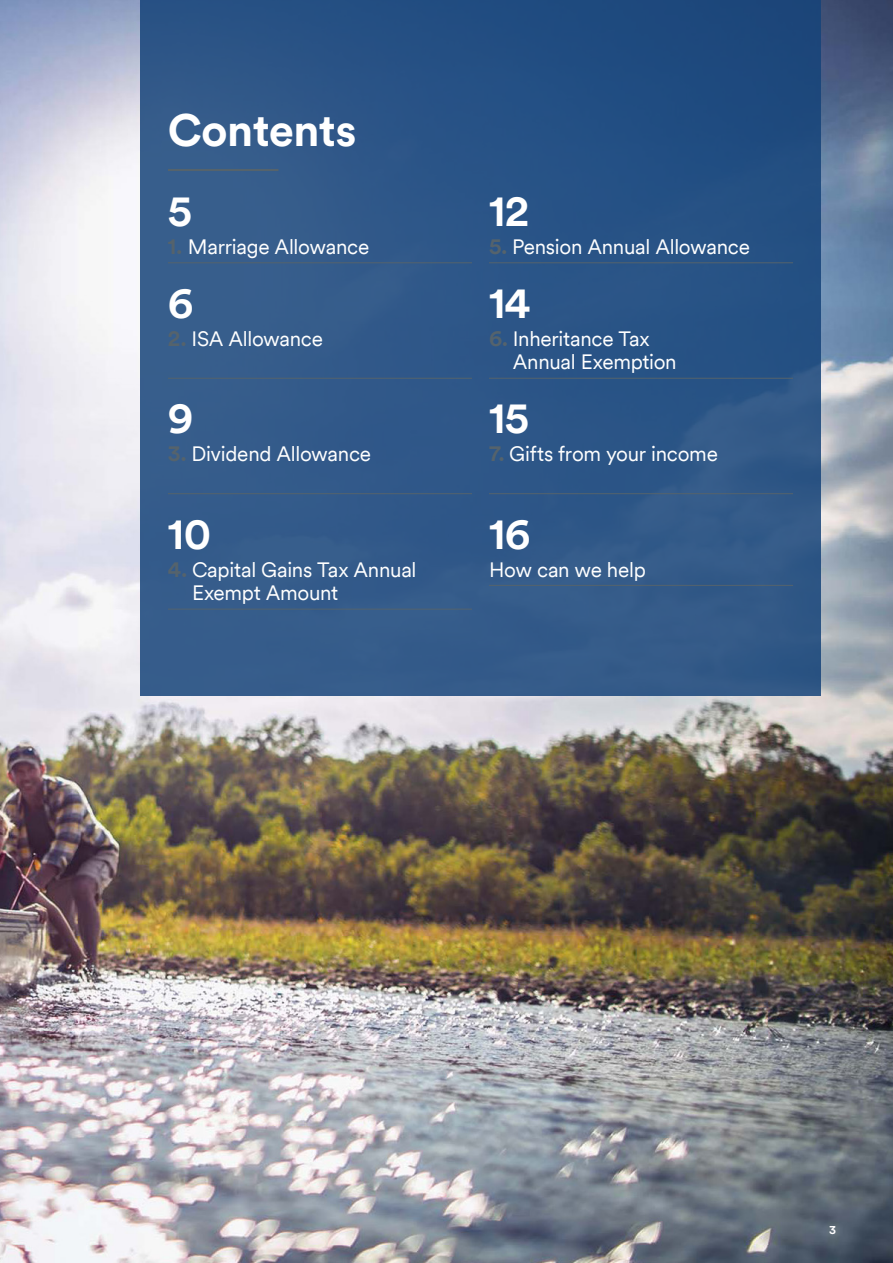
<style>
.page{position:relative;width:893px;height:1263px;background:#fff}
.page>*{position:absolute;margin:0;border:0;box-sizing:border-box;transform-origin:0 0}
._30_32_Benchmark_Intro{font:700 45px "Schroders Circular";letter-spacing:-.015em;color:#fff}
._14_16_Title_Underline_Prussian_blue{font:700 40.5px "Schroders Circular TT";letter-spacing:-.005em;color:#fff}
._14_16_Title_Underline_Prussian_blue-2{font:20.85px/23.7px "Schroders Circular TT";letter-spacing:-.015em;color:#fff}
._7_5_10_Folio_Text_Prussian_blue{font:700 11.25px "Schroders Circular";color:#fff}
.s1{font-weight:700;color:#55636c}
</style>
<div class="page">
<img style="left:0;top:0;width:893px;height:1263px">
<div style="left:140px;top:0;width:681px;height:695px;background:linear-gradient(to right,#355c8c,#265183)"></div>
<hr style="left:168px;top:262px;width:304px;height:1px;background:#55636c">
<hr style="left:168px;top:378px;width:304px;height:1px;background:#55636c">
<hr style="left:168px;top:493px;width:304px;height:1px;background:#55636c">
<hr style="left:168px;top:609px;width:304px;height:1px;background:#55636c">
<hr style="left:489px;top:262px;width:304px;height:1px;background:#55636c">
<hr style="left:489px;top:378px;width:304px;height:1px;background:#55636c">
<hr style="left:489px;top:493px;width:304px;height:1px;background:#55636c">
<hr style="left:489px;top:585px;width:304px;height:1px;background:#55636c">
<hr style="left:168px;top:169px;width:111px;height:2px;background:#55636c">
<p class="_30_32_Benchmark_Intro" style="left:168px;top:99px;width:190px">Contents</p>
<p class="_14_16_Title_Underline_Prussian_blue" style="left:168px;top:184px;width:26px">5</p>
<p class="_14_16_Title_Underline_Prussian_blue-2" style="left:168px;top:234px;width:203px"><span class="s1">1.</span> Marriage Allowance</p>
<p class="_14_16_Title_Underline_Prussian_blue" style="left:168px;top:276px;width:27px">6</p>
<p class="_14_16_Title_Underline_Prussian_blue-2" style="left:168px;top:326px;width:157px"><span class="s1">2.</span> ISA Allowance</p>
<p class="_14_16_Title_Underline_Prussian_blue" style="left:168px;top:391px;width:27px">9</p>
<p class="_14_16_Title_Underline_Prussian_blue-2" style="left:168px;top:441px;width:205px"><span class="s1">3.</span> Dividend Allowance</p>
<p class="_14_16_Title_Underline_Prussian_blue" style="left:168px;top:506px;width:45px">10</p>
<p class="_14_16_Title_Underline_Prussian_blue-2" style="left:192px;top:556px;width:226px;text-indent:-24px"><span class="s1">4.</span> Capital Gains Tax Annual<br>Exempt Amount</p>
<p class="_14_16_Title_Underline_Prussian_blue" style="left:489px;top:184px;width:42px">12</p>
<p class="_14_16_Title_Underline_Prussian_blue-2" style="left:489px;top:234px;width:262px"><span class="s1">5.</span> Pension Annual Allowance</p>
<p class="_14_16_Title_Underline_Prussian_blue" style="left:489px;top:276px;width:43px">14</p>
<p class="_14_16_Title_Underline_Prussian_blue-2" style="left:513px;top:326px;width:165px;text-indent:-24px"><span class="s1">6.</span> Inheritance Tax<br>Annual Exemption</p>
<p class="_14_16_Title_Underline_Prussian_blue" style="left:489px;top:391px;width:42px">15</p>
<p class="_14_16_Title_Underline_Prussian_blue-2" style="left:489px;top:441px;width:230px"><span class="s1">7.</span> Gifts from your income</p>
<p class="_14_16_Title_Underline_Prussian_blue" style="left:489px;top:506px;width:43px">16</p>
<p class="_14_16_Title_Underline_Prussian_blue-2" style="left:489px;top:556px;width:158px">How can we help</p>
<p class="_7_5_10_Folio_Text_Prussian_blue" style="left:829px;top:1222px;width:8px">3</p>
</div>
